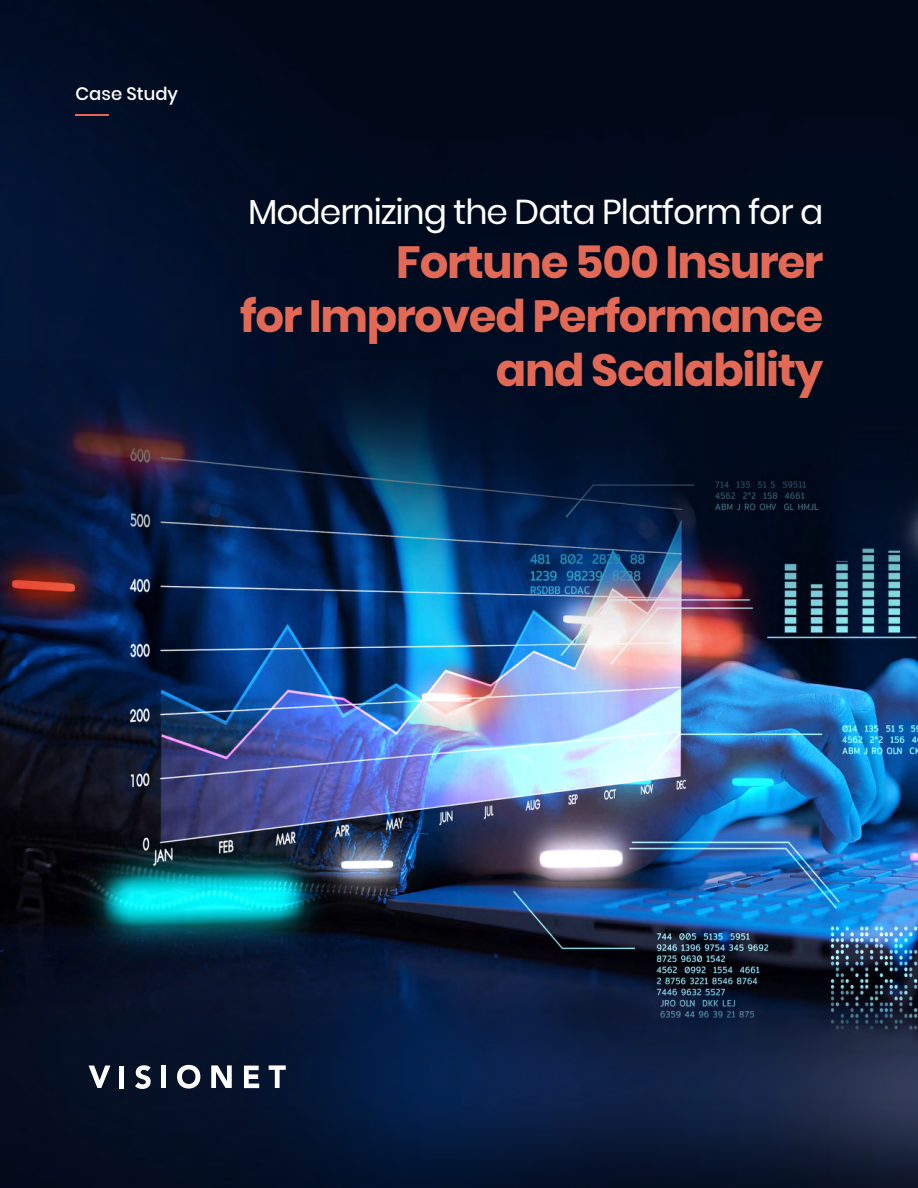
<style>
.page{position:relative;width:918px;height:1188px;background:#fff}
.page>*{position:absolute;margin:0;border:0;box-sizing:border-box;transform-origin:0 0}
.t1{font:700 45px/54px "Poppins";letter-spacing:-.03em;color:#e36957;text-align:right}
.t2{font:34.5px "Poppins";letter-spacing:-.03em;color:#fff}
.t3{font:500 18px "Poppins";color:#fff}
</style>
<div class="page">
<img style="left:0;top:0;width:918px;height:1188px">
<svg style="left:89px;top:1066px;width:21px;height:22px"></svg>
<hr style="left:120px;top:1066px;width:4px;height:22px;background:#fff">
<svg style="left:135px;top:1065px;width:16px;height:24px"></svg>
<div style="left:161px;top:1065px;width:5px;height:23px;background:#fff"></div>
<svg style="left:177px;top:1065px;width:23px;height:24px"></svg>
<svg style="left:211px;top:1065px;width:21px;height:23px"></svg>
<svg style="left:244px;top:1066px;width:15px;height:22px"></svg>
<svg style="left:269px;top:1065px;width:17px;height:23px"></svg>
<hr style="left:76px;top:114px;width:33px;height:2px;background:#e36957">
<p class="t3" style="left:76px;top:83px;width:104px">Case Study</p>
<p class="t2" style="left:248px;top:192px;width:577px">Modernizing the Data Platform for a</p>
<p class="t1" style="left:240px;top:235px;width:585px">Fortune 500 Insurer<br>for Improved Performance and Scalability</p>
</div>
